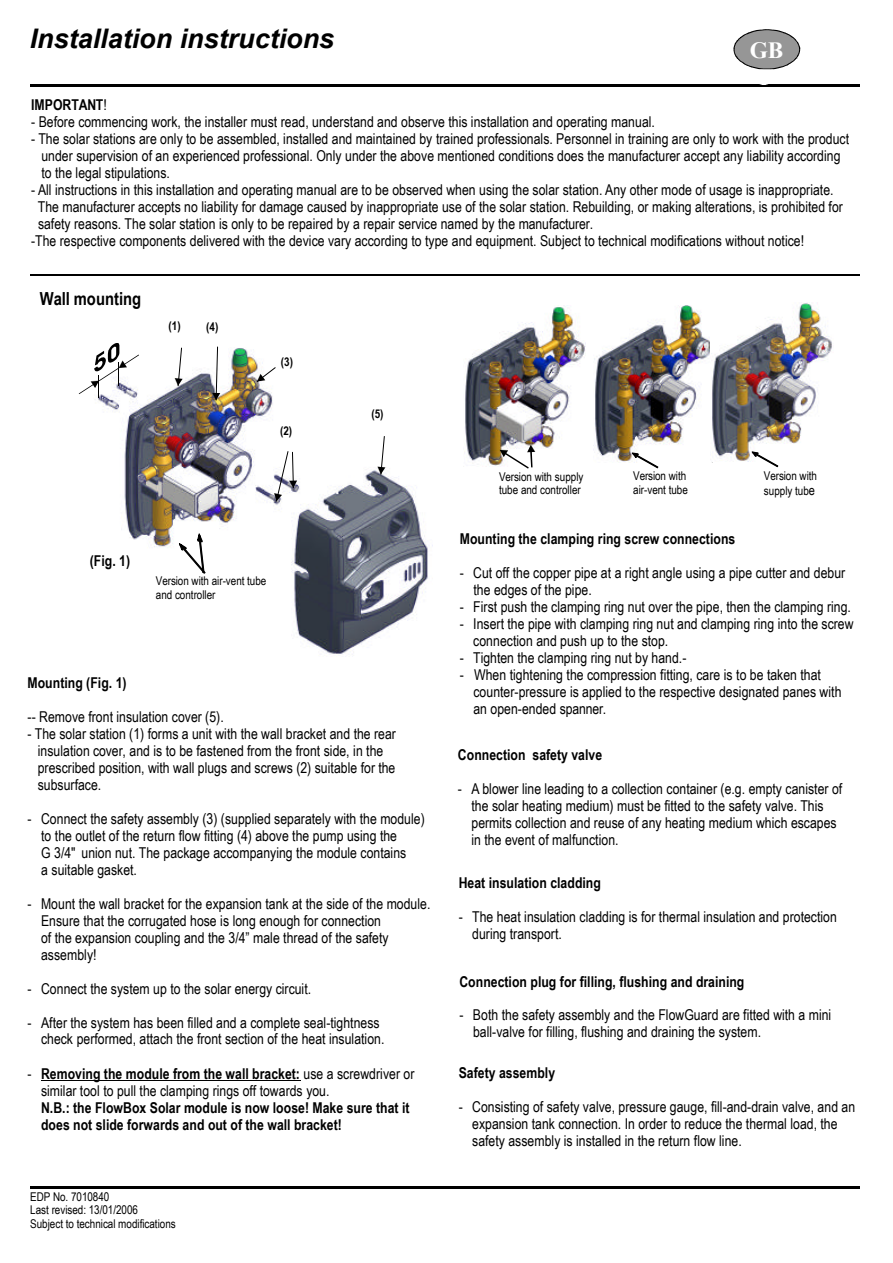
<style>
.page{position:relative;width:893px;height:1263px;background:#fff}
.page>*{position:absolute;margin:0;border:0;box-sizing:border-box;transform-origin:0 0}
.t1{font:italic 700 27px "Arial";color:#000}
.t2{font:700 23.25px/26.8px "Times New Roman";color:#fff;text-align:center}
.t3{font:700 18px "Arial Narrow";color:#000}
.t4{font:15px/17px "Arial Narrow";color:#000}
.t5{font:700 15px/17.2px "Arial Narrow";color:#000}
.t6{font:12px/13.6px "Arial Narrow";color:#000}
.t7{font:700 12px "Arial Narrow";color:#000}
.s1{font-weight:400}
.s2{font-weight:700}
.s3{font-size:13.5px}
</style>
<div class="page">
<img style="left:593px;top:305px;width:117px;height:158px">
<img style="left:464px;top:305px;width:121px;height:161px">
<img style="left:98px;top:348px;width:335px;height:307px">
<svg style="left:179px;top:533px;width:26px;height:40px"></svg>
<svg style="left:79px;top:343px;width:60px;height:55px"></svg>
<svg style="left:175px;top:348px;width:8px;height:38px"></svg>
<svg style="left:274px;top:451px;width:23px;height:50px"></svg>
<svg style="left:257px;top:367px;width:18px;height:15px"></svg>
<svg style="left:212px;top:347px;width:8px;height:53px"></svg>
<svg style="left:500px;top:445px;width:35px;height:24px"></svg>
<svg style="left:377px;top:436px;width:8px;height:38px"></svg>
<img style="left:711px;top:303px;width:121px;height:159px">
<svg style="left:751px;top:452px;width:27px;height:15px"></svg>
<svg style="left:632px;top:453px;width:26px;height:15px"></svg>
<hr style="left:30px;top:85px;width:829px;height:2px;background:#000">
<hr style="left:30px;top:274px;width:829px;height:2px;background:#000">
<hr style="left:30px;top:1186px;width:829px;height:2px;background:#000">
<hr style="left:41px;top:1080px;width:259px;height:1px;background:#000">
<svg style="left:733px;top:29px;width:67px;height:41px"></svg>
<h1 class="t1" style="left:30px;top:24px;width:306px">Installation instructions</h1>
<h2 class="t2" style="left:750px;top:36px;width:35px">GB<br>F</h2>
<p class="t5" style="left:31px;top:96px;width:77px">IMPORTANT<span class="s1">!</span></p>
<p class="t4" style="left:31px;top:114px;width:625px">- Before commencing work, the installer must read, understand and observe this installation and operating manual.</p>
<p class="t4" style="left:41px;top:130px;width:809px;text-indent:-10px">- The solar stations are only to be assembled, installed and maintained by trained professionals. Personnel in training are only to work with the product under supervision of an experienced professional. Only under the above mentioned conditions does the manufacturer accept any liability according to the legal stipulations.</p>
<p class="t4" style="left:31px;top:182px;width:804px">- All instructions in this installation and operating manual are to be observed when using the solar station. Any other mode of usage is inappropriate.</p>
<p class="t4" style="left:38px;top:199px;width:806px">The manufacturer accepts no liability for damage caused by inappropriate use of the solar station. Rebuilding, or making alterations, is prohibited for</p>
<p class="t4" style="left:38px;top:215px;width:557px">safety reasons. The solar station is only to be repaired by a repair service named by the manufacturer.</p>
<p class="t4" style="left:31px;top:233px;width:774px">-The respective components delivered with the device vary according to type and equipment. Subject to technical modifications without notice!</p>
<p class="t3" style="left:40px;top:289px;width:103px">Wall mounting</p>
<p class="t7" style="left:168px;top:319px;width:14px">(1)</p>
<p class="t7" style="left:206px;top:320px;width:14px">(4)</p>
<p class="t7" style="left:281px;top:355px;width:14px">(3)</p>
<p class="t7" style="left:280px;top:424px;width:14px">(2)</p>
<p class="t5" style="left:90px;top:552px;width:42px">(Fig. 1)</p>
<p class="t6" style="left:156px;top:574px;width:112px">Version with air-vent tube and controller</p>
<p class="t5" style="left:28px;top:674px;width:101px">Mounting (Fig. 1)</p>
<p class="t4" style="left:28px;top:708px;width:198px">-- Remove front insulation cover (5).</p>
<p class="t7" style="left:371px;top:407px;width:14px">(5)</p>
<p class="t4" style="left:38px;top:725px;width:360px;text-indent:-10px">- The solar station (1) forms a unit with the wall bracket and the rear insulation cover, and is to be fastened from the front side, in the prescribed position, with wall plugs and screws (2) suitable for the subsurface.</p>
<p class="t4" style="left:41px;top:810px;width:385px;text-indent:-14px">- Connect the safety assembly (3) (supplied separately with the module) to the outlet of the return flow fitting (4) above the pump using the<br>G 3/4" union nut. The package accompanying the module contains<br>a suitable gasket.</p>
<p class="t4" style="left:41px;top:895px;width:391px;text-indent:-14px">- Mount the wall bracket for the expansion tank at the side of the module.<br>Ensure that the corrugated hose is long enough for connection<br>of the expansion coupling and the 3/4” male thread of the safety assembly!</p>
<p class="t4" style="left:28px;top:980px;width:285px">- Connect the system up to the solar energy circuit.</p>
<p class="t4" style="left:41px;top:1014px;width:345px;text-indent:-14px">- After the system has been filled and a complete seal-tightness check performed, attach the front section of the heat insulation.</p>
<p class="t4" style="left:28px;top:1065px;width:6px">-</p>
<p class="t4" style="left:41px;top:1065px;width:375px"><span class="s2">Removing the module from the wall bracket:</span> use a screwdriver or similar tool to pull the clamping rings off towards you.</p>
<p class="t5" style="left:41px;top:1099px;width:370px">N.B.: the FlowBox Solar module is now loose! Make sure that it does not slide forwards and out of the wall bracket!</p>
<p class="t6" style="left:30px;top:1189px;width:147px">EDP No. 7010840<br>Last revised: 13/01/2006<br>Subject to technical modifications</p>
<p class="t6" style="left:499px;top:469px;width:86px">Version with supply tube and controller</p>
<p class="t6" style="left:633px;top:469px;width:56px">Version with air-vent tube</p>
<p class="t6" style="left:764px;top:468px;width:54px;line-height:15.1px">Version with supply tub<span class="s3">e</span></p>
<p class="t5" style="left:460px;top:530px;width:277px">Mounting the clamping ring screw connections</p>
<p class="t4" style="left:473px;top:564px;width:373px;text-indent:-14px">- Cut off the copper pipe at a right angle using a pipe cutter and debur the edges of the pipe.</p>
<p class="t4" style="left:460px;top:598px;width:392px">- First push the clamping ring nut over the pipe, then the clamping ring.</p>
<p class="t4" style="left:473px;top:615px;width:382px;text-indent:-14px">- Insert the pipe with clamping ring nut and clamping ring into the screw connection and push up to the stop.</p>
<p class="t4" style="left:460px;top:649px;width:228px">- Tighten the clamping ring nut by hand.-</p>
<p class="t4" style="left:473px;top:666px;width:369px;text-indent:-14px">- When tightening the compression fitting, care is to be taken that counter-pressure is applied to the respective designated panes with an open-ended spanner.</p>
<p class="t5" style="left:458px;top:746px;width:146px">Connection safety valve</p>
<p class="t4" style="left:471px;top:780px;width:372px;text-indent:-14px">- A blower line leading to a collection container (e.g. empty canister of the solar heating medium) must be fitted to the safety valve. This permits collection and reuse of any heating medium which escapes in the event of malfunction.</p>
<p class="t5" style="left:458px;top:874px;width:144px">Heat insulation cladding</p>
<p class="t4" style="left:472px;top:908px;width:366px;text-indent:-14px">- The heat insulation cladding is for thermal insulation and protection during transport.</p>
<p class="t5" style="left:459px;top:972px;width:286px">Connection plug for filling, flushing and draining</p>
<p class="t4" style="left:473px;top:1006px;width:360px;text-indent:-14px">- Both the safety assembly and the FlowGuard are fitted with a mini ball-valve for filling, flushing and draining the system.</p>
<p class="t5" style="left:458px;top:1064px;width:98px">Safety assembly</p>
<p class="t4" style="left:472px;top:1098px;width:384px;text-indent:-14px">- Consisting of safety valve, pressure gauge, fill-and-drain valve, and an expansion tank connection. In order to reduce the thermal load, the safety assembly is installed in the return flow line.</p>
</div>
